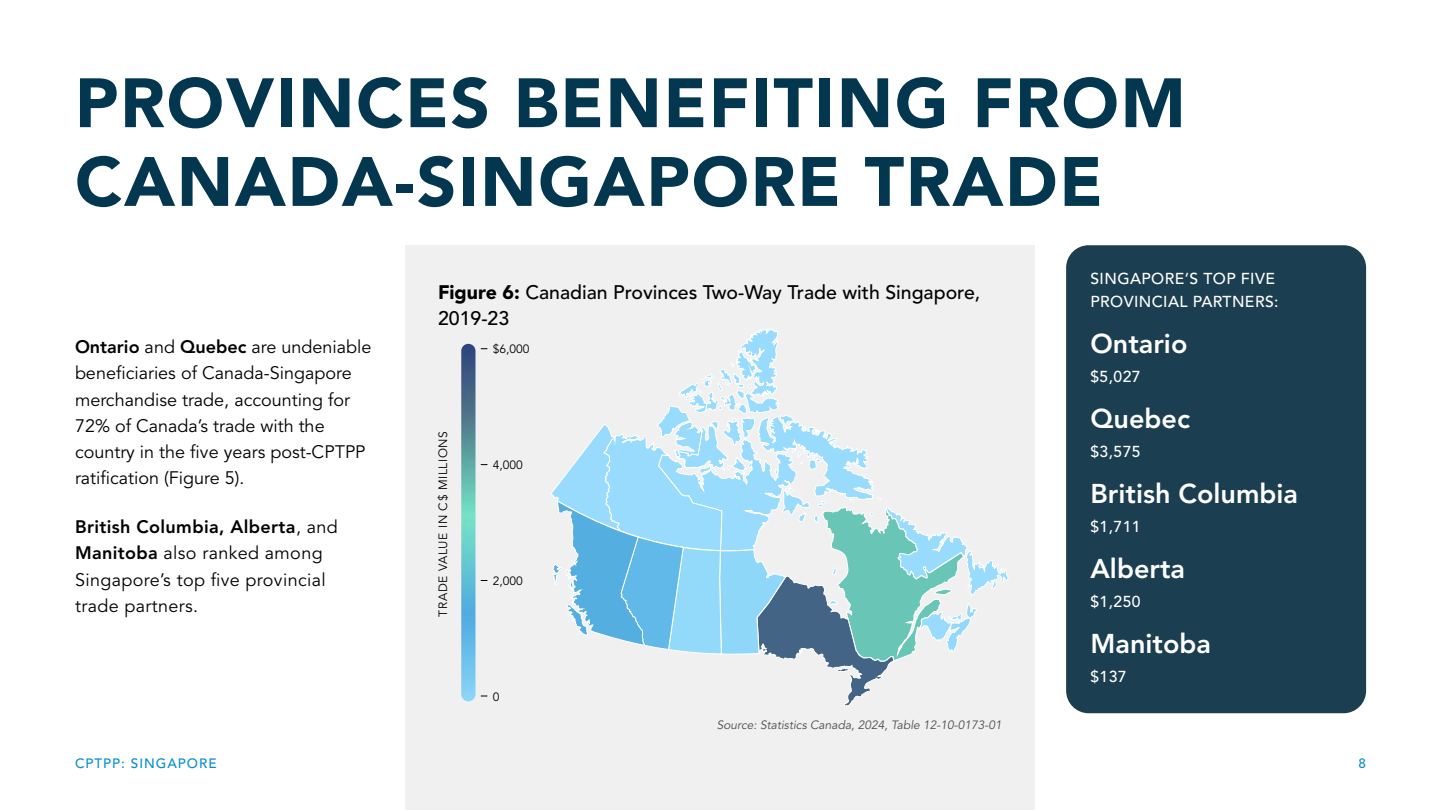
<style>
.page{position:relative;width:1440px;height:810px;background:#fff}
.page>*{position:absolute;margin:0;border:0;box-sizing:border-box;transform-origin:0 0}
.t1{font:900 69px/78.8px "Avenir LT Std";letter-spacing:.025em;color:#033750}
.t2{font:800 27px "Avenir LT Std";color:#fff}
.t3{font:500 19.5px/26.2px "Avenir LT Std";color:#000}
.t4{font:18px/26.2px "Avenir LT Std";color:#000}
.t5{font:18px/26.2px "Avenir LT Std";letter-spacing:.02em;color:#000}
.t6{font:500 15.75px/22.5px "Avenir LT Std";letter-spacing:.025em;color:#fff}
.t7{font:500 13.5px "Avenir LT Std";letter-spacing:.075em;color:#068ecf}
.t8{font:italic 12px "Avenir LT Std";color:#4d4d4d}
.t9{font:12px "Avenir LT Std";letter-spacing:.05em;color:#000}
.s1{font-weight:800}
.s2{font-weight:900}
</style>
<div class="page">
<div style="left:1066px;top:245px;width:300px;height:468px;background:#1b3e50;border-radius:22px"></div>
<div style="left:405px;top:245px;width:630px;height:565px;background:#f0f0f0"></div>
<svg style="left:720px;top:329px;width:58px;height:45px"></svg>
<svg style="left:551px;top:374px;width:457px;height:332px"></svg>
<img style="left:461px;top:344px;width:15px;height:357px;border-radius:7px">
<h1 class="t1" style="left:75px;top:64px;width:1112px">PROVINCES BENEFITING FROM<br>CANADA-SINGAPORE TRADE</h1>
<p class="t4" style="left:75px;top:334px;width:298px"><span class="s1">Ontario</span> and <span class="s1">Quebec</span> are undeniable beneficiaries of Canada-Singapore merchandise trade, accounting for 72% of Canada’s trade with the country in the five years post-CPTPP ratification (Figure 5).</p>
<p class="t5" style="left:75px;top:514px;width:264px"><span class="s1">British Columbia, Alberta</span>, and<br><span class="s1">Manitoba</span> also ranked among<br>Singapore’s top five provincial trade partners.</p>
<p class="t3" style="left:438px;top:279px;width:544px"><span class="s2">Figure 6:</span> Canadian Provinces Two-Way Trade with Singapore,<br>2019-23</p>
<p class="t9" style="left:436px;top:617px;width:187px;rotate:-90deg">TRADE VALUE IN C$ MILLIONS</p>
<p class="t9" style="left:493px;top:342px;width:38px">$6,000</p>
<p class="t9" style="left:493px;top:458px;width:32px">4,000</p>
<p class="t9" style="left:493px;top:574px;width:32px">2,000</p>
<p class="t9" style="left:493px;top:689px;width:8px">0</p>
<p class="t8" style="left:717px;top:718px;width:287px">Source: Statistics Canada, 2024, Table 12-10-0173-01</p>
<p class="t6" style="left:1090px;top:268px;width:190px">SINGAPORE’S TOP FIVE<br>PROVINCIAL PARTNERS:</p>
<h2 class="t2" style="left:1090px;top:328px;width:98px">Ontario</h2>
<p class="t6" style="left:1090px;top:365px;width:52px">$5,027</p>
<h2 class="t2" style="left:1090px;top:403px;width:101px">Quebec</h2>
<p class="t6" style="left:1090px;top:440px;width:52px">$3,575</p>
<h2 class="t2" style="left:1090px;top:478px;width:209px">British Columbia</h2>
<p class="t6" style="left:1090px;top:515px;width:52px">$1,711</p>
<h2 class="t2" style="left:1090px;top:553px;width:96px">Alberta</h2>
<p class="t6" style="left:1090px;top:590px;width:52px">$1,250</p>
<h2 class="t2" style="left:1090px;top:628px;width:122px">Manitoba</h2>
<p class="t6" style="left:1090px;top:665px;width:38px">$137</p>
<p class="t7" style="left:75px;top:756px;width:143px">CPTPP: SINGAPORE</p>
<p class="t7" style="left:1359px;top:756px;width:9px">8</p>
</div>
